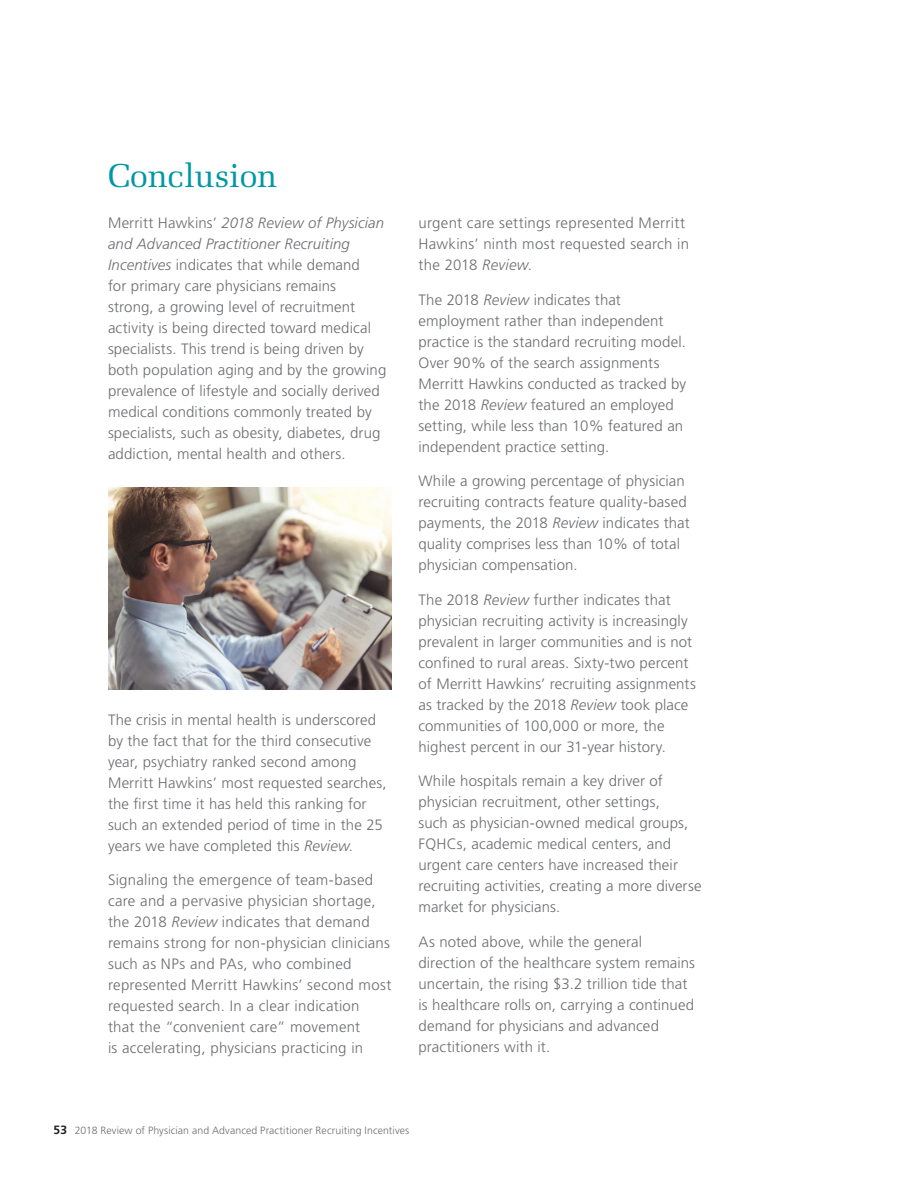
<style>
.page{position:relative;width:918px;height:1188px;background:#fff}
.page>*{position:absolute;margin:0;border:0;box-sizing:border-box;transform-origin:0 0}
.t1{font:33px "Melior";letter-spacing:-.01em;color:#0097a4}
.Body{font:300 15px/21px "Frutiger";letter-spacing:.01em;color:#6c6d70}
.t2{font:300 10.5px "Frutiger";letter-spacing:.01em;color:#6c6d70}
.s1{font-style:italic}
.s2{font-weight:700;font-size:12px;color:#231f20}
</style>
<div class="page">
<img style="left:108px;top:488px;width:284px;height:201px">
<p class="t1" style="left:108px;top:156px;width:171px">Conclusion</p>
<p class="Body" style="left:108px;top:213px;width:280px">Merritt Hawkins’ <span class="s1">2018 Review of Physician and Advanced Practitioner Recruiting Incentives</span> indicates that while demand<br>for primary care physicians remains<br>strong, a growing level of recruitment activity is being directed toward medical specialists. This trend is being driven by both population aging and by the growing prevalence of lifestyle and socially derived medical conditions commonly treated by specialists, such as obesity, diabetes, drug addiction, mental health and others.</p>
<p class="Body" style="left:108px;top:709px;width:280px">The crisis in mental health is underscored by the fact that for the third consecutive year, psychiatry ranked second among Merritt Hawkins’ most requested searches, the first time it has held this ranking for such an extended period of time in the 25 years we have completed this <span class="s1">Review</span>.</p>
<p class="Body" style="left:108px;top:870px;width:285px">Signaling the emergence of team-based care and a pervasive physician shortage, the 2018 <span class="s1">Review</span> indicates that demand remains strong for non-physician clinicians such as NPs and PAs, who combined represented Merritt Hawkins’ second most requested search. In a clear indication<br>that the “convenient care” movement<br>is accelerating, physicians practicing in</p>
<p class="Body" style="left:418px;top:213px;width:272px">urgent care settings represented Merritt<br>Hawkins’ ninth most requested search in the 2018 <span class="s1">Review</span>.</p>
<p class="Body" style="left:418px;top:289px;width:269px">The 2018 <span class="s1">Review</span> indicates that employment rather than independent practice is the standard recruiting model.<br>Over 90% of the search assignments Merritt Hawkins conducted as tracked by the 2018 <span class="s1">Review</span> featured an employed setting, while less than 10% featured an independent practice setting.</p>
<p class="Body" style="left:418px;top:471px;width:273px">While a growing percentage of physician recruiting contracts feature quality-based payments, the 2018 <span class="s1">Review</span> indicates that quality comprises less than 10% of total physician compensation.</p>
<p class="Body" style="left:418px;top:589px;width:279px">The 2018 <span class="s1">Review</span> further indicates that physician recruiting activity is increasingly prevalent in larger communities and is not confined to rural areas. Sixty-two percent of Merritt Hawkins’ recruiting assignments as tracked by the 2018 <span class="s1">Review</span> took place communities of 100,000 or more, the highest percent in our 31-year history.</p>
<p class="Body" style="left:418px;top:771px;width:285px">While hospitals remain a key driver of physician recruitment, other settings,<br>such as physician-owned medical groups, FQHCs, academic medical centers, and urgent care centers have increased their recruiting activities, creating a more diverse market for physicians.</p>
<p class="Body" style="left:418px;top:931px;width:278px">As noted above, while the general direction of the healthcare system remains uncertain, the rising $3.2 trillion tide that is healthcare rolls on, carrying a continued demand for physicians and advanced practitioners with it.</p>
<p class="t2" style="left:54px;top:1125px;width:357px"><span class="s2">53</span> 2018 Review of Physician and Advanced Practitioner Recruiting Incentives</p>
</div>
